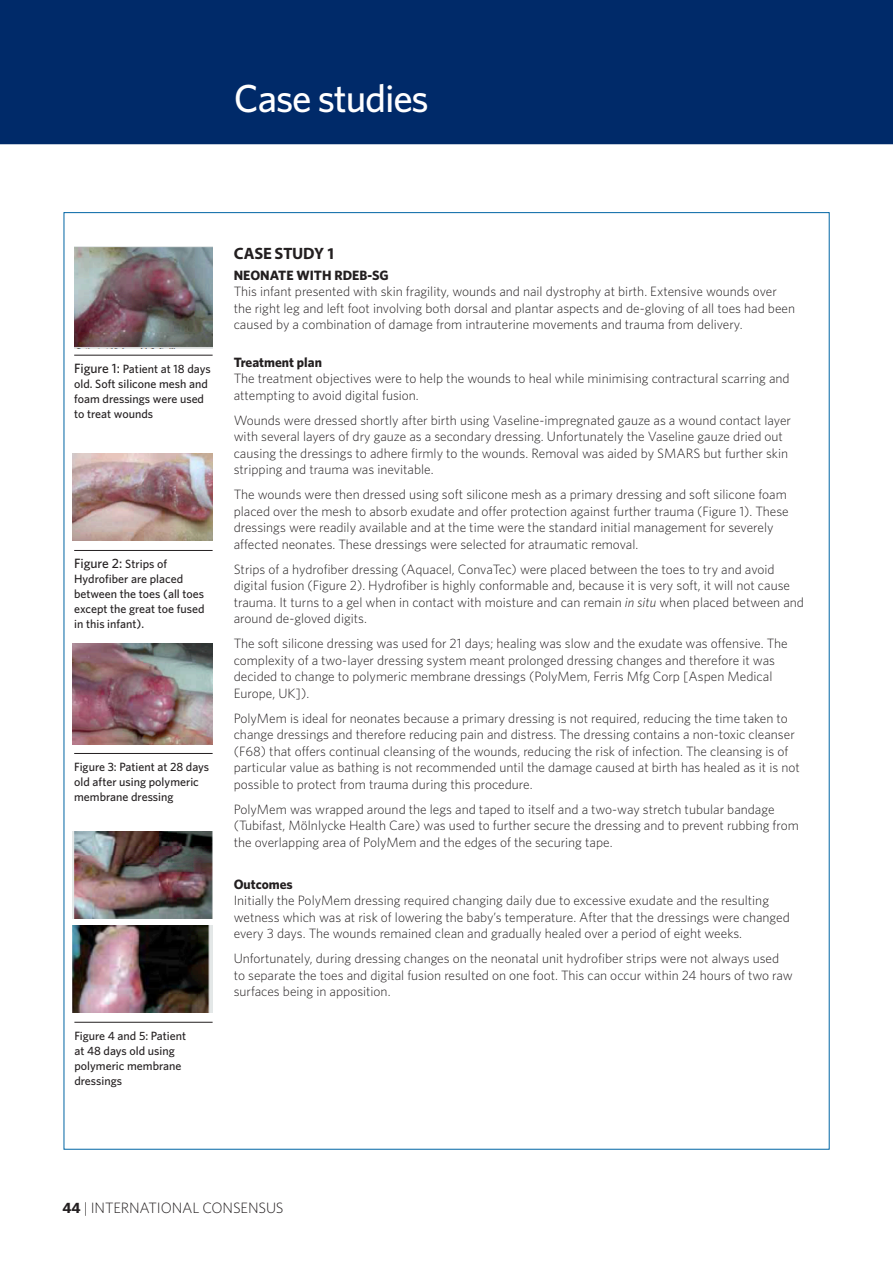
<style>
.page{position:relative;width:893px;height:1263px;background:#fff}
.page>*{position:absolute;margin:0;border:0;box-sizing:border-box;transform-origin:0 0}
.t1{font:500 39px "Whitney";letter-spacing:-.03em;color:#fff}
.t2{font:700 16.5px "Myriad Pro";letter-spacing:-.01em;color:#231f20}
.t3{font:300 15px "Whitney";letter-spacing:-.01em;color:#231f20}
.t4{font:300 13.5px/16.5px "Whitney";color:#231f20}
.t5{font:700 13.5px "Whitney";color:#231f20}
.t6{font:500 13.5px "Whitney";color:#231f20}
.t7{font:500 12px/15px "Whitney";color:#231f20}
.s1{font-size:13.5px}
.s2{font-size:12px}
.s3{font-style:italic}
.s4{font-weight:700}
</style>
<div class="page">
<div style="left:0;top:0;width:892px;height:144px;background:#002a69"></div>
<img style="left:74px;top:247px;width:139px;height:101px">
<img style="left:73px;top:453px;width:140px;height:87px">
<img style="left:73px;top:643px;width:140px;height:102px">
<img style="left:73px;top:831px;width:140px;height:87px">
<img style="left:73px;top:925px;width:140px;height:88px">
<hr style="left:74px;top:355px;width:139px;height:1px;background:#231f20">
<hr style="left:74px;top:550px;width:139px;height:1px;background:#231f20">
<hr style="left:74px;top:753px;width:139px;height:1px;background:#231f20">
<hr style="left:74px;top:1022px;width:139px;height:1px;background:#231f20">
<svg style="left:892px;top:0;width:1px;height:145px"></svg>
<h1 class="t1" style="left:234px;top:74px;width:197px">Case studies</h1>
<p class="t7" style="left:74px;top:361px;width:138px"><span class="s1">Figure 1:</span> Patient at 18 days old. Soft silicone mesh and foam dressings were used to treat wounds</p>
<p class="t6" style="left:74px;top:555px;width:94px">Figure 2: <span class="s2">Strips of</span></p>
<p class="t7" style="left:74px;top:571px;width:132px">Hydrofiber are placed between the toes (all toes except the great toe fused in this infant).</p>
<p class="t7" style="left:74px;top:759px;width:137px">Figure 3: Patient at 28 days old after using polymeric membrane dressing</p>
<p class="t7" style="left:74px;top:1028px;width:113px">Figure 4 and 5: Patient at 48 days old using polymeric membrane dressings</p>
<p class="t2" style="left:234px;top:243px;width:103px">CASE STUDY 1</p>
<p class="t5" style="left:234px;top:267px;width:156px">NEONATE WITH RDEB-SG</p>
<p class="t4" style="left:234px;top:283px;width:563px">This infant presented with skin fragility, wounds and nail dystrophy at birth. Extensive wounds over the right leg and left foot involving both dorsal and plantar aspects and de-gloving of all toes had been caused by a combination of damage from intrauterine movements and trauma from delivery.</p>
<p class="t5" style="left:234px;top:354px;width:90px">Treatment plan</p>
<p class="t4" style="left:234px;top:370px;width:557px">The treatment objectives were to help the wounds to heal while minimising contractural scarring and attempting to avoid digital fusion.</p>
<p class="t4" style="left:234px;top:411px;width:559px">Wounds were dressed shortly after birth using Vaseline-impregnated gauze as a wound contact layer with several layers of dry gauze as a secondary dressing. Unfortunately the Vaseline gauze dried out causing the dressings to adhere firmly to the wounds. Removal was aided by SMARS but further skin stripping and trauma was inevitable.</p>
<p class="t4" style="left:234px;top:486px;width:557px">The wounds were then dressed using soft silicone mesh as a primary dressing and soft silicone foam placed over the mesh to absorb exudate and offer protection against further trauma (Figure 1). These dressings were readily available and at the time were the standard initial management for severely affected neonates. These dressings were selected for atraumatic removal.</p>
<p class="t4" style="left:234px;top:560px;width:572px">Strips of a hydrofiber dressing (Aquacel, ConvaTec) were placed between the toes to try and avoid digital fusion (Figure 2). Hydrofiber is highly conformable and, because it is very soft, it will not cause trauma. It turns to a gel when in contact with moisture and can remain <span class="s3">in situ</span> when placed between and around de-gloved digits.</p>
<p class="t4" style="left:234px;top:635px;width:555px">The soft silicone dressing was used for 21 days; healing was slow and the exudate was offensive. The complexity of a two-layer dressing system meant prolonged dressing changes and therefore it was decided to change to polymeric membrane dressings (PolyMem, Ferris Mfg Corp [Aspen Medical Europe, UK]).</p>
<p class="t4" style="left:234px;top:709px;width:568px">PolyMem is ideal for neonates because a primary dressing is not required, reducing the time taken to change dressings and therefore reducing pain and distress. The dressing contains a non-toxic cleanser (F68) that offers continual cleansing of the wounds, reducing the risk of infection. The cleansing is of particular value as bathing is not recommended until the damage caused at birth has healed as it is not possible to protect from trauma during this procedure.</p>
<p class="t4" style="left:234px;top:800px;width:567px">PolyMem was wrapped around the legs and taped to itself and a two-way stretch tubular bandage (Tubifast, Mölnlycke Health Care) was used to further secure the dressing and to prevent rubbing from the overlapping area of PolyMem and the edges of the securing tape.</p>
<p class="t5" style="left:234px;top:876px;width:61px">Outcomes</p>
<p class="t4" style="left:234px;top:892px;width:558px">Initially the PolyMem dressing required changing daily due to excessive exudate and the resulting wetness which was at risk of lowering the baby’s temperature. After that the dressings were changed every 3 days. The wounds remained clean and gradually healed over a period of eight weeks.</p>
<p class="t4" style="left:234px;top:950px;width:561px">Unfortunately, during dressing changes on the neonatal unit hydrofiber strips were not always used to separate the toes and digital fusion resulted on one foot. This can occur within 24 hours of two raw surfaces being in apposition.</p>
<p class="t3" style="left:62px;top:1199px;width:223px"><span class="s4">44</span> | INTERNATIONAL CONSENSUS</p>
</div>
